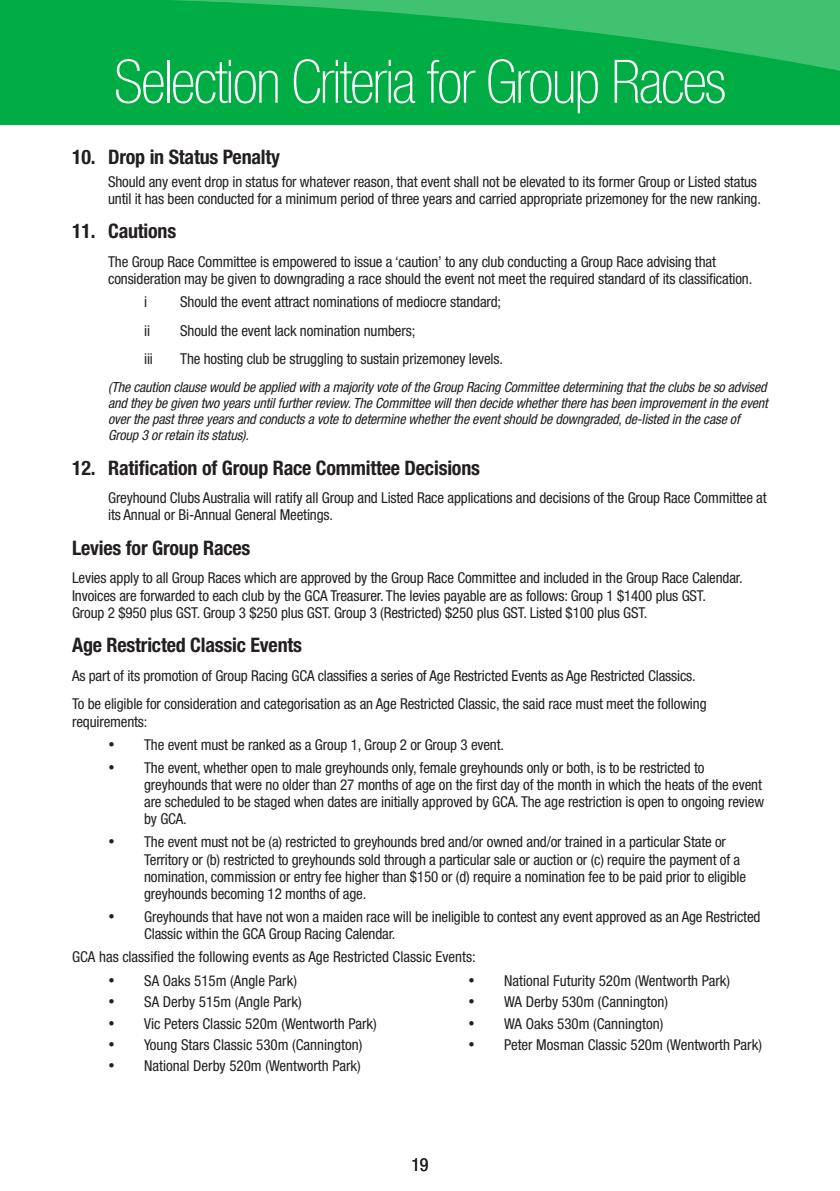
<style>
.page{position:relative;width:840px;height:1191px;background:#fff}
.page>*{position:absolute;margin:0;border:0;box-sizing:border-box;transform-origin:0 0}
.t1{font:100 condensed 60px "Helvetica Neue";letter-spacing:-.03em;color:#fff}
.t2{font:700 condensed 20px "Helvetica Neue";letter-spacing:-.01em;color:#231f20}
.t3{font:condensed 18px "Helvetica Neue";color:#231f20}
.t4{font:condensed 15px/17.2px "Helvetica Neue";letter-spacing:-.01em;color:#231f20}
.t5{font:italic condensed 14px/16px "Helvetica Neue";letter-spacing:-.01em;color:#231f20}
</style>
<div class="page">
<div style="left:0;top:0;width:839px;height:125px;background:#00ad44"></div>
<svg style="left:173px;top:0;width:666px;height:71px"></svg>
<h1 class="t1" style="left:114px;top:48px;width:613px">Selection Criteria for Group Races</h1>
<h2 class="t2" style="left:72px;top:145px;width:209px">10. Drop in Status Penalty</h2>
<p class="t4" style="left:108px;top:173px;width:654px">Should any event drop in status for whatever reason, that event shall not be elevated to its former Group or Listed status until it has been conducted for a minimum period of three years and carried appropriate prizemoney for the new ranking.</p>
<h2 class="t2" style="left:72px;top:219px;width:106px">11. Cautions</h2>
<p class="t4" style="left:108px;top:253px;width:645px">The Group Race Committee is empowered to issue a ‘caution’ to any club conducting a Group Race advising that consideration may be given to downgrading a race should the event not meet the required standard of its classification.</p>
<p class="t4" style="left:144px;top:293px;width:5px">i</p>
<p class="t4" style="left:180px;top:293px;width:322px">Should the event attract nominations of mediocre standard;</p>
<p class="t4" style="left:144px;top:322px;width:7px">ii</p>
<p class="t4" style="left:180px;top:322px;width:236px">Should the event lack nomination numbers;</p>
<p class="t4" style="left:144px;top:350px;width:10px">iii</p>
<p class="t4" style="left:180px;top:350px;width:324px">The hosting club be struggling to sustain prizemoney levels.</p>
<p class="t5" style="left:108px;top:379px;width:661px">(The caution clause would be applied with a majority vote of the Group Racing Committee determining that the clubs be so advised and they be given two years until further review. The Committee will then decide whether there has been improvement in the event over the past three years and conducts a vote to determine whether the event should be downgraded, de-listed in the case of Group 3 or retain its status).</p>
<h2 class="t2" style="left:72px;top:455px;width:409px">12. Ratification of Group Race Committee Decisions</h2>
<p class="t4" style="left:108px;top:489px;width:660px">Greyhound Clubs Australia will ratify all Group and Listed Race applications and decisions of the Group Race Committee at its Annual or Bi-Annual General Meetings.</p>
<h2 class="t2" style="left:72px;top:535px;width:180px">Levies for Group Races</h2>
<p class="t4" style="left:72px;top:569px;width:671px">Levies apply to all Group Races which are approved by the Group Race Committee and included in the Group Race Calendar.<br>Invoices are forwarded to each club by the GCA Treasurer. The levies payable are as follows: Group 1 $1400 plus GST.<br>Group 2 $950 plus GST. Group 3 $250 plus GST. Group 3 (Restricted) $250 plus GST. Listed $100 plus GST.</p>
<h2 class="t2" style="left:72px;top:633px;width:231px">Age Restricted Classic Events</h2>
<p class="t4" style="left:72px;top:661px;width:635px;line-height:28.6px">As part of its promotion of Group Racing GCA classifies a series of Age Restricted Events as Age Restricted Classics.<br>To be eligible for consideration and categorisation as an Age Restricted Classic, the said race must meet the following</p>
<p class="t4" style="left:72px;top:712px;width:77px">requirements:</p>
<p class="t4" style="left:108px;top:735px;width:397px">• The event must be ranked as a Group 1, Group 2 or Group 3 event.</p>
<p class="t4" style="left:144px;top:758px;width:621px;text-indent:-36px">• The event, whether open to male greyhounds only, female greyhounds only or both, is to be restricted to greyhounds that were no older than 27 months of age on the first day of the month in which the heats of the event are scheduled to be staged when dates are initially approved by GCA. The age restriction is open to ongoing review by GCA.</p>
<p class="t4" style="left:144px;top:833px;width:603px;text-indent:-36px">• The event must not be (a) restricted to greyhounds bred and/or owned and/or trained in a particular State or Territory or (b) restricted to greyhounds sold through a particular sale or auction or (c) require the payment of a nomination, commission or entry fee higher than $150 or (d) require a nomination fee to be paid prior to eligible greyhounds becoming 12 months of age.</p>
<p class="t4" style="left:144px;top:908px;width:617px;text-indent:-36px">• Greyhounds that have not won a maiden race will be ineligible to contest any event approved as an Age Restricted<br>Classic within the GCA Group Racing Calendar.</p>
<p class="t4" style="left:72px;top:948px;width:405px">GCA has classified the following events as Age Restricted Classic Events:</p>
<p class="t4" style="left:108px;top:971px;width:190px">• SA Oaks 515m (Angle Park)</p>
<p class="t4" style="left:108px;top:993px;width:195px">• SA Derby 515m (Angle Park)</p>
<p class="t4" style="left:108px;top:1014px;width:270px">• Vic Peters Classic 520m (Wentworth Park)</p>
<p class="t4" style="left:108px;top:1036px;width:255px">• Young Stars Classic 530m (Cannington)</p>
<p class="t4" style="left:108px;top:1057px;width:254px">• National Derby 520m (Wentworth Park)</p>
<p class="t4" style="left:468px;top:971px;width:263px">• National Futurity 520m (Wentworth Park)</p>
<p class="t4" style="left:468px;top:993px;width:201px">• WA Derby 530m (Cannington)</p>
<p class="t4" style="left:468px;top:1014px;width:197px">• WA Oaks 530m (Cannington)</p>
<p class="t4" style="left:468px;top:1036px;width:295px">• Peter Mosman Classic 520m (Wentworth Park)</p>
<p class="t3" style="left:411px;top:1154px;width:19px">19</p>
</div>
